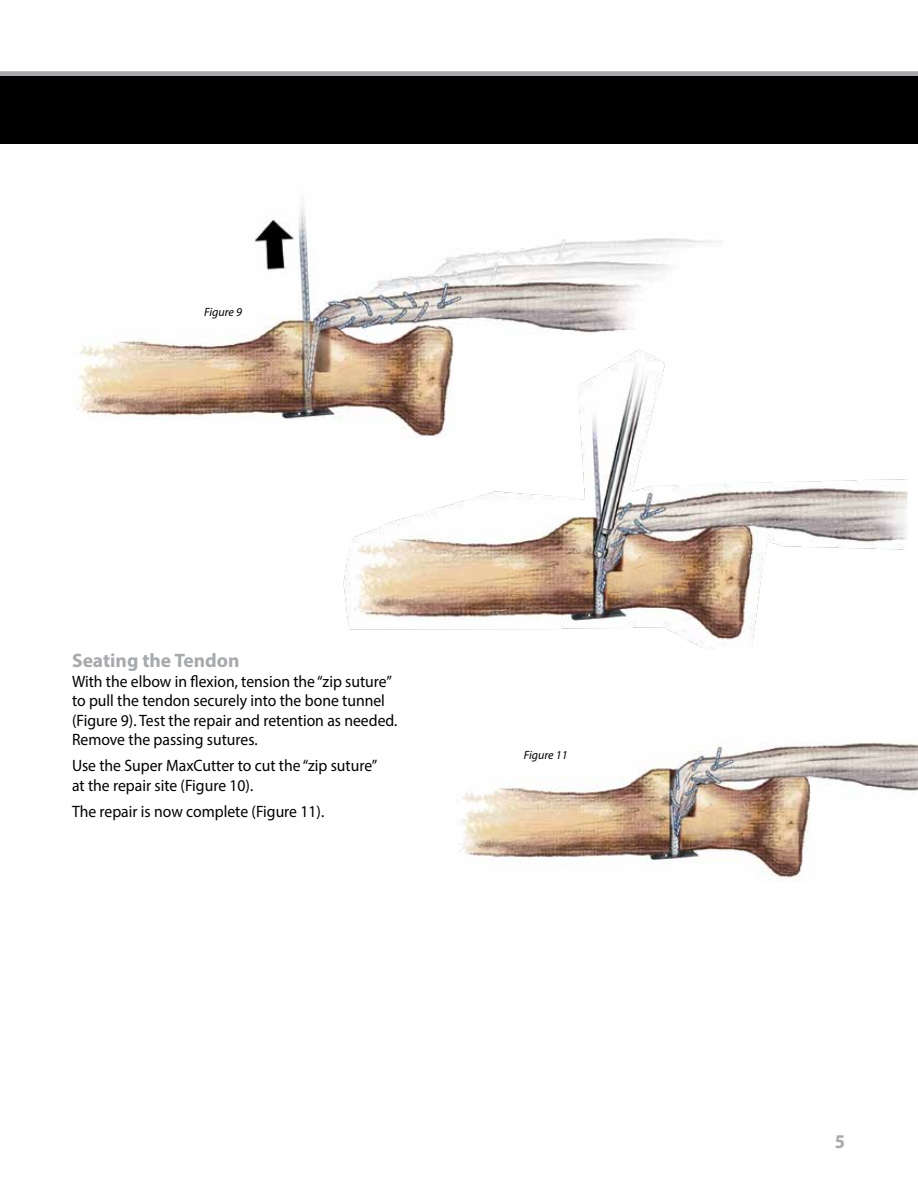
<style>
.page{position:relative;width:918px;height:1188px;background:#fff}
.page>*{position:absolute;margin:0;border:0;box-sizing:border-box;transform-origin:0 0}
.t1{font:700 19.5px "Myriad Pro";color:#a7a9ac}
.t2{font:700 19.5px "Myriad Pro";color:#a7a9ac;scale:.95 1}
.t3{font:16.5px/19.5px "Myriad Pro";color:#000;scale:.95 1}
.t4{font:italic 12px "Myriad Pro";color:#000}
</style>
<div class="page">
<div style="left:0;top:71px;width:918px;height:6px;background:#a7a9ac"></div>
<div style="left:0;top:76px;width:918px;height:68px;background:#000"></div>
<img style="left:462px;top:742px;width:456px;height:140px">
<img style="left:77px;top:206px;width:644px;height:214px">
<img style="left:327px;top:347px;width:580px;height:302px">
<p class="t4" style="left:204px;top:304px;width:39px">Figure 9</p>
<p class="t1" style="left:72px;top:648px;width:169px">Seating the Tendon</p>
<p class="t3" style="left:72px;top:671px;width:344px">With the elbow in flexion, tension the “zip suture” to pull the tendon securely into the bone tunnel (Figure 9). Test the repair and retention as needed.<br>Remove the passing sutures.</p>
<p class="t3" style="left:72px;top:756px;width:323px">Use the Super MaxCutter to cut the “zip suture” at the repair site (Figure 10).</p>
<p class="t3" style="left:72px;top:801px;width:267px">The repair is now complete (Figure 11).</p>
<p class="t4" style="left:524px;top:747px;width:45px">Figure 11</p>
<p class="t2" style="left:835px;top:1128px;width:12px">5</p>
</div>
